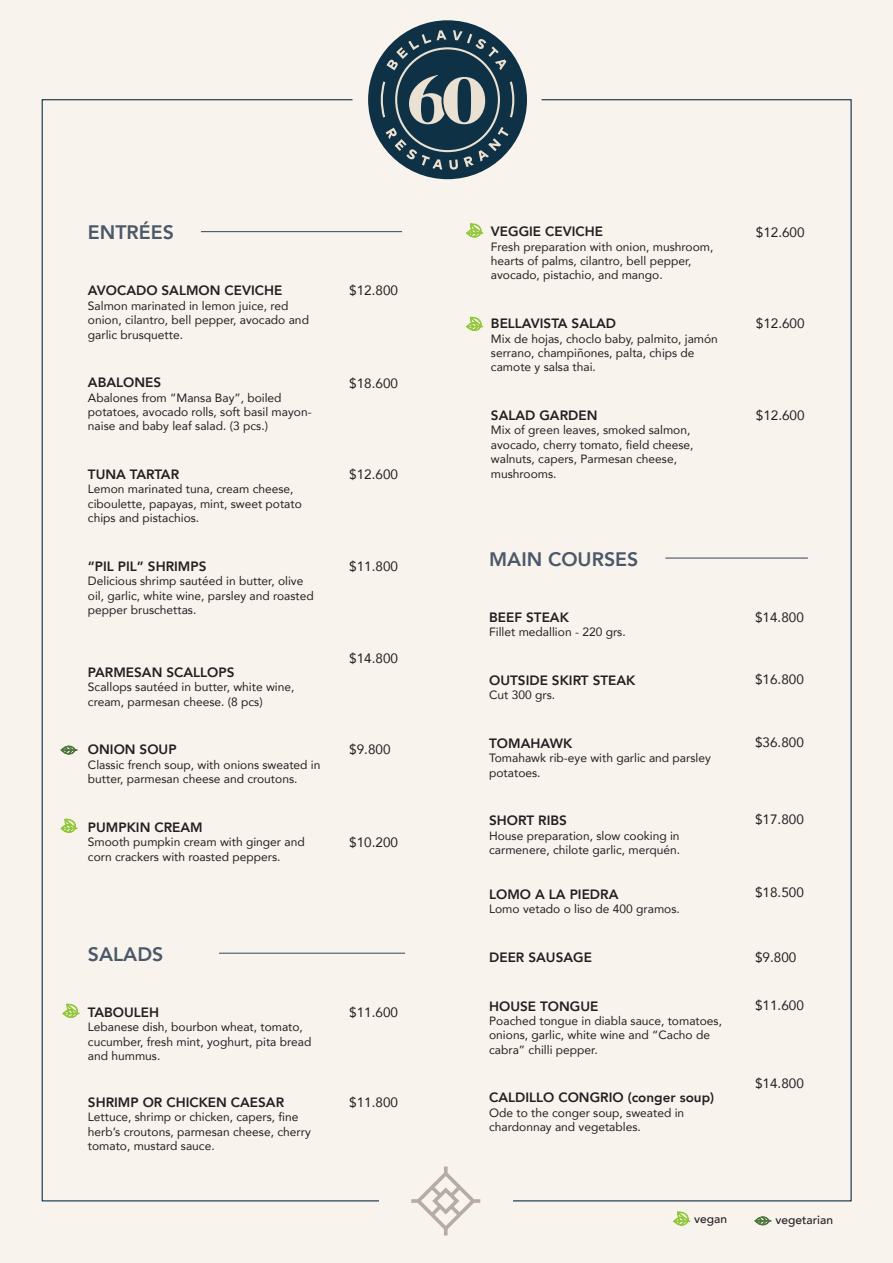
<style>
.page{position:relative;width:893px;height:1263px;background:#f8f3ed}
.page>*{position:absolute;margin:0;border:0;box-sizing:border-box;transform-origin:0 0}
.t1{font:800 19.5px "Avenir";color:#4b5869}
.t2{font:800 13.5px "Avenir";color:#231f20}
.t3{font:13.5px "Avenir";color:#231f20}
.t4{font:12px/14.4px "Avenir";color:#231f20}
.t5{font:500 12px "Avenir";color:#231f20}
</style>
<div class="page">
<hr style="left:201px;top:231px;width:201px;height:1px;background:#4b5869">
<hr style="left:665px;top:557px;width:143px;height:2px;background:#4b5869">
<svg style="left:61px;top:818px;width:16px;height:15px"></svg>
<hr style="left:219px;top:953px;width:186px;height:1px;background:#4b5869">
<svg style="left:63px;top:1003px;width:17px;height:15px"></svg>
<div style="left:368px;top:20px;width:159px;height:159px;background:#0f3145;border-radius:50%"></div>
<svg style="left:381px;top:30px;width:133px;height:140px"></svg>
<svg style="left:673px;top:1211px;width:17px;height:15px"></svg>
<svg style="left:755px;top:1216px;width:16px;height:10px"></svg>
<svg style="left:411px;top:1166px;width:69px;height:69px"></svg>
<svg style="left:61px;top:745px;width:17px;height:10px"></svg>
<svg style="left:466px;top:316px;width:17px;height:15px"></svg>
<svg style="left:466px;top:223px;width:17px;height:15px"></svg>
<h1 class="t1" style="left:88px;top:218px;width:87px">ENTRÉES</h1>
<p class="t2" style="left:88px;top:280px;width:196px">AVOCADO SALMON CEVICHE</p>
<p class="t4" style="left:88px;top:298px;width:223px">Salmon marinated in lemon juice, red onion, cilantro, bell pepper, avocado and garlic brusquette.</p>
<p class="t2" style="left:88px;top:372px;width:75px">ABALONES</p>
<p class="t4" style="left:88px;top:390px;width:225px">Abalones from “Mansa Bay”, boiled potatoes, avocado rolls, soft basil mayon&shy;naise and baby leaf salad. (3 pcs.)</p>
<p class="t2" style="left:88px;top:464px;width:93px">TUNA TARTAR</p>
<p class="t4" style="left:88px;top:482px;width:215px">Lemon marinated tuna, cream cheese, ciboulette, papayas, mint, sweet potato chips and pistachios.</p>
<p class="t2" style="left:88px;top:555px;width:120px">“PIL PIL” SHRIMPS</p>
<p class="t4" style="left:88px;top:573px;width:227px">Delicious shrimp sautéed in butter, olive oil, garlic, white wine, parsley and roasted pepper bruschettas.</p>
<p class="t2" style="left:88px;top:662px;width:148px">PARMESAN SCALLOPS</p>
<p class="t4" style="left:88px;top:680px;width:208px">Scallops sautéed in butter, white wine, cream, parmesan cheese. (8 pcs)</p>
<p class="t2" style="left:88px;top:739px;width:90px">ONION SOUP</p>
<p class="t4" style="left:88px;top:757px;width:234px">Classic french soup, with onions sweated in butter, parmesan cheese and croutons.</p>
<p class="t2" style="left:88px;top:816px;width:116px">PUMPKIN CREAM</p>
<p class="t4" style="left:88px;top:834px;width:218px">Smooth pumpkin cream with ginger and corn crackers with roasted peppers.</p>
<p class="t3" style="left:349px;top:280px;width:50px">$12.800</p>
<p class="t3" style="left:349px;top:372px;width:50px">$18.600</p>
<p class="t3" style="left:349px;top:463px;width:50px">$12.600</p>
<p class="t3" style="left:349px;top:556px;width:50px">$11.800</p>
<p class="t3" style="left:349px;top:647px;width:50px">$14.800</p>
<p class="t3" style="left:349px;top:738px;width:43px">$9.800</p>
<p class="t3" style="left:349px;top:831px;width:50px">$10.200</p>
<h1 class="t1" style="left:88px;top:939px;width:77px">SALADS</h1>
<p class="t2" style="left:88px;top:1002px;width:73px">TABOULEH</p>
<p class="t4" style="left:88px;top:1019px;width:225px">Lebanese dish, bourbon wheat, tomato, cucumber, fresh mint, yoghurt, pita bread and hummus.</p>
<p class="t2" style="left:88px;top:1092px;width:198px">SHRIMP OR CHICKEN CAESAR</p>
<p class="t4" style="left:88px;top:1109px;width:224px">Lettuce, shrimp or chicken, capers, fine herb’s croutons, parmesan cheese, cherry tomato, mustard sauce.</p>
<p class="t3" style="left:349px;top:1001px;width:50px">$11.600</p>
<p class="t3" style="left:349px;top:1092px;width:50px">$11.800</p>
<p class="t2" style="left:491px;top:221px;width:114px">VEGGIE CEVICHE</p>
<p class="t4" style="left:491px;top:239px;width:224px">Fresh preparation with onion, mushroom, hearts of palms, cilantro, bell pepper, avocado, pistachio, and mango.</p>
<p class="t2" style="left:491px;top:313px;width:127px">BELLAVISTA SALAD</p>
<p class="t4" style="left:491px;top:331px;width:229px">Mix de hojas, choclo baby, palmito, jamón serrano, champiñones, palta, chips de camote y salsa thai.</p>
<p class="t2" style="left:491px;top:405px;width:108px">SALAD GARDEN</p>
<p class="t4" style="left:491px;top:423px;width:204px">Mix of green leaves, smoked salmon, avocado, cherry tomato, field cheese, walnuts, capers, Parmesan cheese, mushrooms.</p>
<h1 class="t1" style="left:489px;top:544px;width:151px">MAIN COURSES</h1>
<p class="t2" style="left:489px;top:606px;width:81px">BEEF STEAK</p>
<p class="t4" style="left:489px;top:624px;width:138px">Fillet medallion - 220 grs.</p>
<p class="t2" style="left:489px;top:669px;width:148px">OUTSIDE SKIRT STEAK</p>
<p class="t4" style="left:489px;top:687px;width:68px">Cut 300 grs.</p>
<p class="t2" style="left:489px;top:732px;width:85px">TOMAHAWK</p>
<p class="t4" style="left:489px;top:750px;width:223px">Tomahawk rib-eye with garlic and parsley potatoes.</p>
<p class="t2" style="left:489px;top:810px;width:79px">SHORT RIBS</p>
<p class="t4" style="left:489px;top:828px;width:193px">House preparation, slow cooking in carmenere, chilote garlic, merquén.</p>
<p class="t2" style="left:489px;top:884px;width:131px">LOMO A LA PIEDRA</p>
<p class="t4" style="left:489px;top:902px;width:192px">Lomo vetado o liso de 400 gramos.</p>
<p class="t2" style="left:489px;top:947px;width:104px">DEER SAUSAGE</p>
<p class="t2" style="left:489px;top:995px;width:111px">HOUSE TONGUE</p>
<p class="t4" style="left:489px;top:1013px;width:234px">Poached tongue in diabla sauce, tomatoes, onions, garlic, white wine and “Cacho de cabra” chilli pepper.</p>
<p class="t2" style="left:489px;top:1087px;width:226px">CALDILLO CONGRIO (conger soup)</p>
<p class="t4" style="left:489px;top:1105px;width:197px">Ode to the conger soup, sweated in chardonnay and vegetables.</p>
<p class="t3" style="left:756px;top:222px;width:50px">$12.600</p>
<p class="t3" style="left:756px;top:312px;width:50px">$12.600</p>
<p class="t3" style="left:756px;top:404px;width:50px">$12.600</p>
<p class="t3" style="left:755px;top:606px;width:50px">$14.800</p>
<p class="t3" style="left:755px;top:669px;width:50px">$16.800</p>
<p class="t3" style="left:755px;top:732px;width:50px">$36.800</p>
<p class="t3" style="left:755px;top:809px;width:50px">$17.800</p>
<p class="t3" style="left:755px;top:882px;width:50px">$18.500</p>
<p class="t3" style="left:755px;top:947px;width:43px">$9.800</p>
<p class="t3" style="left:755px;top:994px;width:50px">$11.600</p>
<p class="t3" style="left:755px;top:1073px;width:50px">$14.800</p>
<p class="t5" style="left:694px;top:1209px;width:34px">vegan</p>
<p class="t5" style="left:775px;top:1209px;width:59px">vegetarian</p>
</div>
